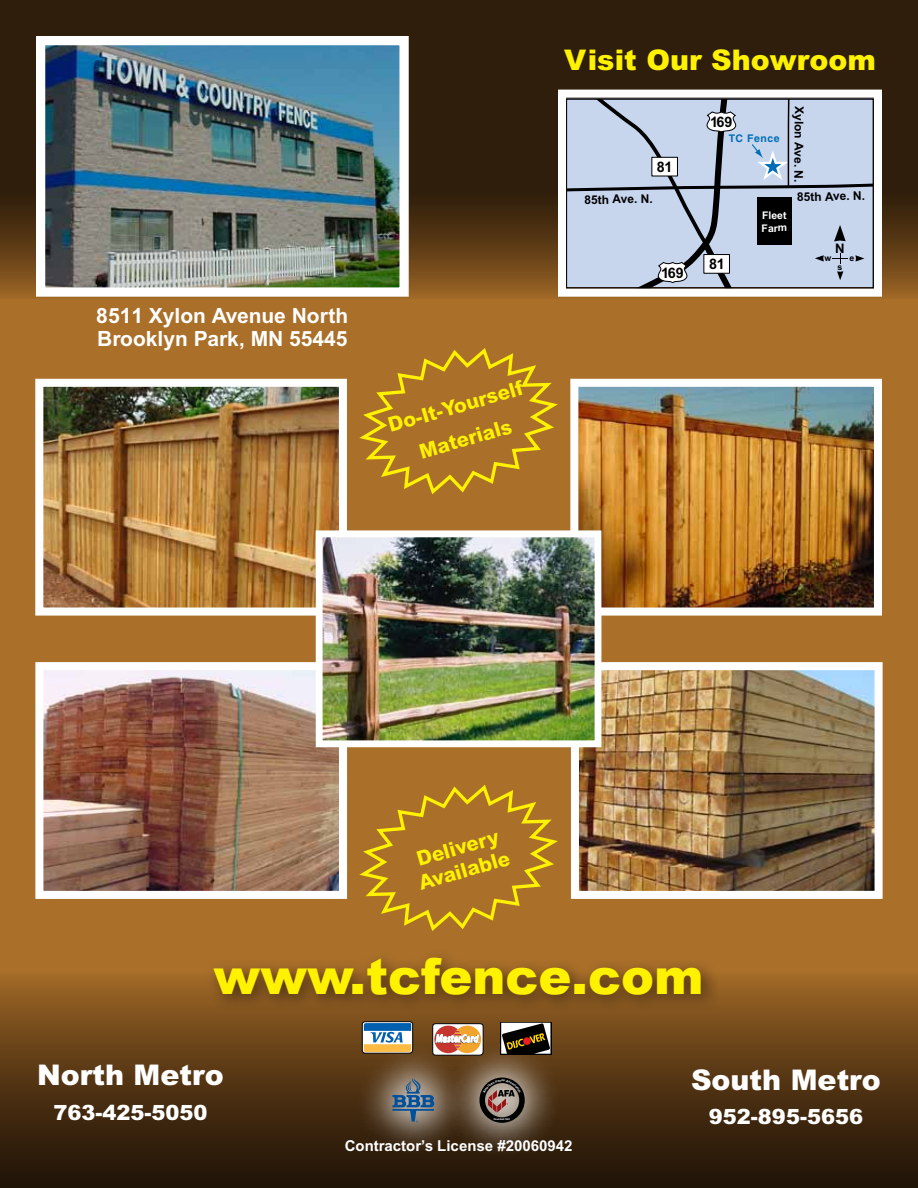
<style>
.page{position:relative;width:918px;height:1188px;background:#aa702a}
.page>*{position:absolute;margin:0;border:0;box-sizing:border-box;transform-origin:0 0}
.t1{font:900 49.5px "Arial";color:#fff200}
.t2{font:900 28.5px "Arial";color:#fff}
.t3{font:900 28.5px "Arial";color:#fff200}
.t4{font:700 21px/22.5px "Arial";color:#fff}
.t5{font:900 21px "Arial";color:#fff}
.t6{font:800 20.25px/23.5px "Arial";color:#fff200}
.t7{font:700 15px "Arial";color:#fff}
.t8{font:700 14.4px "Arial";letter-spacing:-.02em;color:#000}
.t9{font:700 13.2px "Arial";color:#000}
.t10{font:700 12px "Arial";letter-spacing:-.01em;color:#000}
.t11{font:700 10.5px/12.6px "Arial";color:#fff}
.t12{font:700 10.5px "Helvetica";letter-spacing:.05em;color:#006eb7}
.t13{font:700 8.85px "Arial";color:#000}
.t14{font:700 2.55px "Helvetica";letter-spacing:-.01em;color:#fff}
</style>
<div class="page">
<svg style="left:0;top:0;width:918px;height:298px;background:#39240d"></svg>
<div style="left:0;top:973px;width:918px;height:215px;background:linear-gradient(to bottom,#9a6425,#170d05)"></div>
<svg style="left:554px;top:86px;width:332px;height:212px;background:#b6bfce"></svg>
<img style="left:35px;top:378px;width:312px;height:238px">
<img style="left:35px;top:662px;width:312px;height:237px">
<img style="left:570px;top:662px;width:313px;height:237px">
<img style="left:570px;top:378px;width:312px;height:238px">
<div style="left:203px;top:947px;width:515px;height:66px;background:#000;opacity:.5"></div>
<div style="left:351px;top:1037px;width:117px;height:117px;background:#fff;opacity:.75"></div>
<svg style="left:392px;top:1078px;width:42px;height:44px;background:#697783"></svg>
<div style="left:438px;top:1036px;width:119px;height:120px;background:#fff;opacity:.75"></div>
<svg style="left:362px;top:1021px;width:51px;height:33px;background:#94a3a1"></svg>
<svg style="left:432px;top:1023px;width:52px;height:33px;background:#cf9d7f"></svg>
<svg style="left:500px;top:1022px;width:51px;height:33px"></svg>
<svg style="left:501px;top:1023px;width:49px;height:31px;background:#635947"></svg>
<img style="left:31px;top:31px;width:382px;height:267px">
<svg style="left:359px;top:785px;width:199px;height:146px"></svg>
<svg style="left:359px;top:348px;width:199px;height:146px"></svg>
<img style="left:312px;top:527px;width:293px;height:224px">
<svg style="left:479px;top:1078px;width:46px;height:45px;background:#695850"></svg>
<h2 class="t3" style="left:564px;top:42px;width:313px">Visit Our Showroom</h2>
<p class="t4" style="left:96px;top:304px;width:254px">8511 Xylon Avenue North<br>Brooklyn Park, MN 55445</p>
<p class="t6" style="left:384px;top:409px;width:141px;line-height:33.8px;text-align:center;rotate:-16deg">Do-It-Yourself<br>Materials</p>
<p class="t8" style="left:657px;top:159px;width:17px">81</p>
<p class="t10" style="left:584px;top:193px;width:70px;rotate:-1deg">85th Ave. N.</p>
<p class="t8" style="left:661px;top:264px;width:24px">169</p>
<p class="t8" style="left:710px;top:114px;width:24px">169</p>
<p class="t12" style="left:729px;top:131px;width:52px">TC Fence</p>
<p class="t10" style="left:806px;top:106px;width:78px;rotate:90deg">Xylon Ave. N.</p>
<p class="t10" style="left:797px;top:191px;width:70px;rotate:-2deg">85th Ave. N.</p>
<p class="t8" style="left:709px;top:256px;width:17px">81</p>
<p class="t11" style="left:761px;top:209px;width:27px;rotate:-1deg">Fleet<br>Farm</p>
<p class="t9" style="left:835px;top:240px;width:11px">N</p>
<p class="t13" style="left:838px;top:262px;width:6px">s</p>
<p class="t13" style="left:825px;top:253px;width:8px">w</p>
<p class="t13" style="left:850px;top:253px;width:6px">e</p>
<p class="t6" style="left:409px;top:849px;width:95px;rotate:-16deg">Delivery<br>Available</p>
<h1 class="t1" style="left:214px;top:940px;width:491px">www.tcfence.com</h1>
<h2 class="t2" style="left:37px;top:1057px;width:188px">North Metro</h2>
<p class="t5" style="left:53px;top:1099px;width:156px">763-425-5050</p>
<p class="t14" style="left:494px;top:1118px;width:18px">Founded 1961</p>
<p class="t7" style="left:345px;top:1137px;width:229px">Contractor’s License #20060942</p>
<h2 class="t2" style="left:691px;top:1061px;width:191px">South Metro</h2>
<p class="t5" style="left:709px;top:1103px;width:156px">952-895-5656</p>
</div>
